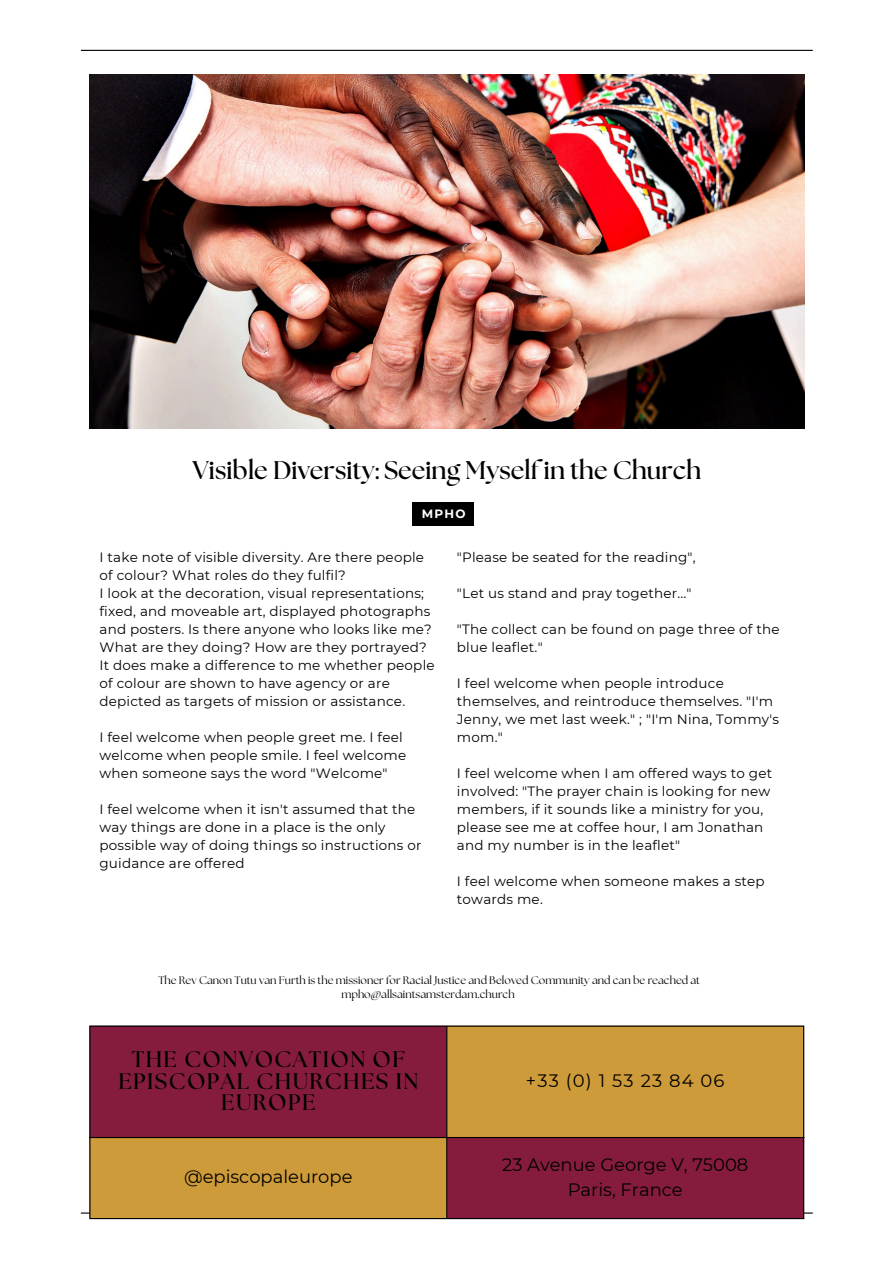
<style>
.page{position:relative;width:894px;height:1264px;background:#fff}
.page>*{position:absolute;margin:0;border:0;box-sizing:border-box;transform-origin:0 0}
.t1{font:700 25.5px "The Seasons";color:#000}
.t2{font:700 22.5px/21.3px "The Seasons";letter-spacing:.065em;color:#000;text-align:center}
.t3{font:18px "Montserrat";color:#000}
.t4{font:13.5px/18px "Montserrat";letter-spacing:.015em;color:#000}
.t5{font:700 12px "Montserrat";color:#fff}
.t6{font:10.95px/14.5px "The Seasons";color:#000;text-align:center}
</style>
<div class="page">
<hr style="left:81px;top:50px;width:731px;height:1px;background:#000">
<hr style="left:81px;top:1212px;width:731px;height:1px;background:#000">
<svg style="left:90px;top:1026px;width:712px;height:191px;background:#a85a3b"></svg>
<hr style="left:89px;top:1026px;width:1px;height:191px;background:#000">
<hr style="left:446px;top:1026px;width:1px;height:191px;background:#000">
<hr style="left:802px;top:1026px;width:2px;height:191px;background:#000">
<hr style="left:89px;top:1025px;width:715px;height:1px;background:#000">
<hr style="left:89px;top:1136px;width:715px;height:2px;background:#000">
<hr style="left:89px;top:1217px;width:715px;height:2px;background:#000">
<img style="left:89px;top:74px;width:715px;height:354px">
<div style="left:412px;top:502px;width:61px;height:24px;background:#000"></div>
<p class="t1" style="left:192px;top:458px;width:510px">Visible Diversity: Seeing Myself in the Church</p>
<p class="t5" style="left:421px;top:506px;width:45px">MPHO</p>
<p class="t4" style="left:99px;top:548px;width:326px">I take note of visible diversity. Are there people of colour? What roles do they fulfil?</p>
<p class="t4" style="left:99px;top:584px;width:332px">I look at the decoration, visual representations; fixed, and moveable art, displayed photographs</p>
<p class="t4" style="left:99px;top:620px;width:336px">and posters. Is there anyone who looks like me?<br>What are they doing? How are they portrayed?<br>It does make a difference to me whether people of colour are shown to have agency or are depicted as targets of mission or assistance.</p>
<p class="t4" style="left:99px;top:728px;width:308px">I feel welcome when people greet me. I feel welcome when people smile. I feel welcome when someone says the word "Welcome"</p>
<p class="t4" style="left:99px;top:800px;width:323px">I feel welcome when it isn't assumed that the way things are done in a place is the only possible way of doing things so instructions or guidance are offered</p>
<p class="t4" style="left:457px;top:548px;width:240px">"Please be seated for the reading",</p>
<p class="t4" style="left:457px;top:584px;width:236px">"Let us stand and pray together..."</p>
<p class="t4" style="left:457px;top:620px;width:324px">"The collect can be found on page three of the blue leaflet."</p>
<h1 class="t4" style="left:457px;top:674px;width:323px">I feel welcome when people introduce themselves, and reintroduce themselves. "I'm Jenny, we met last week." ; "I'm Nina, Tommy's mom."</h1>
<p class="t4" style="left:457px;top:764px;width:317px">I feel welcome when I am offered ways to get involved: "The prayer chain is looking for new</p>
<p class="t4" style="left:457px;top:800px;width:308px;text-align:justify">members, if it sounds like a ministry for you, please see me at coffee hour, I am Jonathan and my number is in the leaflet"</p>
<p class="t4" style="left:457px;top:872px;width:309px">I feel welcome when someone makes a step towards me.</p>
<p class="t6" style="left:158px;top:973px;width:543px">The Rev Canon Tutu van Furth is the missioner for Racial Justice and Beloved Community and can be reached at mpho@allsaintsamsterdam.church</p>
<p class="t2" style="left:118px;top:1049px;width:301px">THE CONVOCATION OF<br>EPISCOPAL CHURCHES IN<br>EUROPE</p>
<p class="t3" style="left:184px;top:1165px;width:170px">@episcopaleurope</p>
<p class="t3" style="left:526px;top:1069px;width:200px">+33 (0) 1 53 23 84 06</p>
<p class="t3" style="left:502px;top:1153px;width:247px">23 Avenue George V, 75008</p>
<p class="t3" style="left:567px;top:1177px;width:116px">Paris, France</p>
</div>
